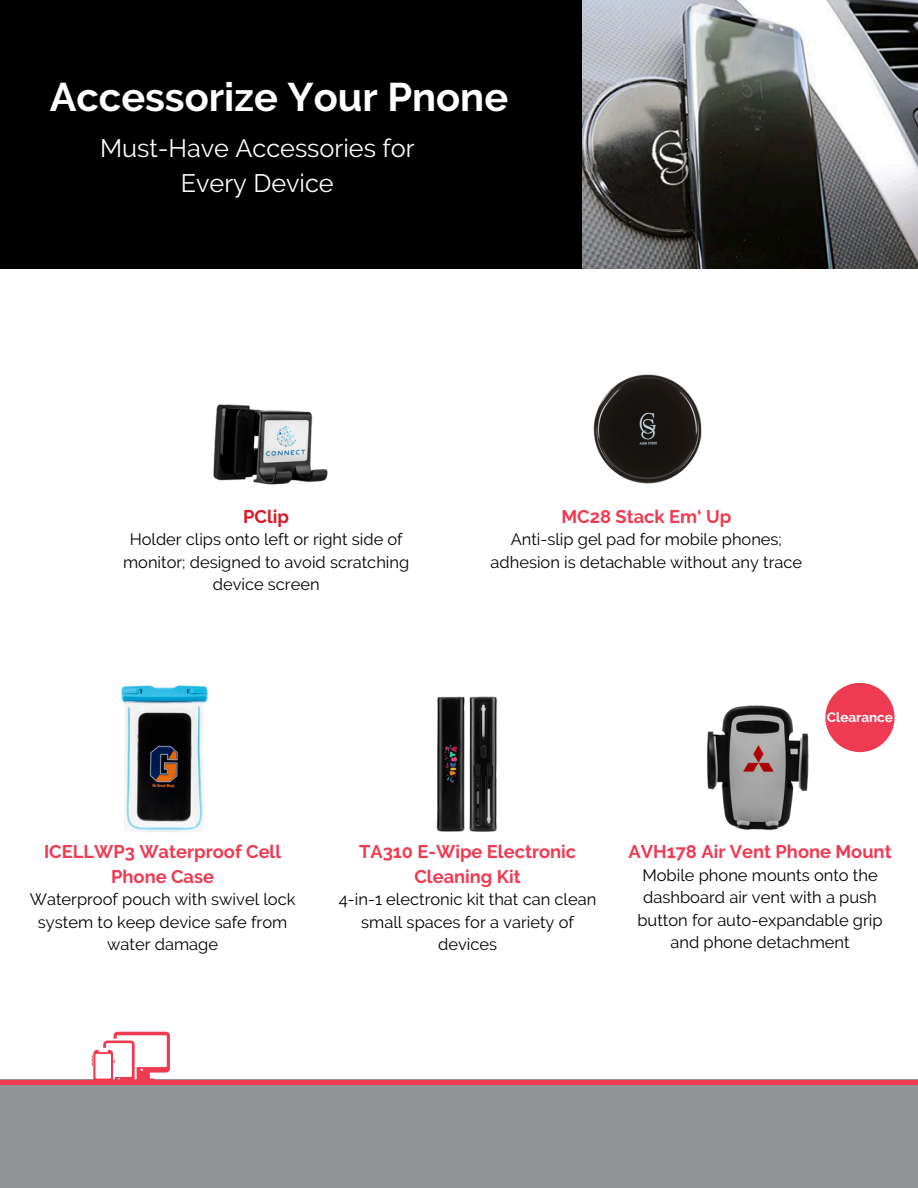
<style>
.page{position:relative;width:918px;height:1188px;background:#fff}
.page>*{position:absolute;margin:0;border:0;box-sizing:border-box;transform-origin:0 0}
.t1{font:700 39.75px "Raleway";color:#fff}
.t2{font:25.2px/34.8px "Raleway";color:#fff;text-align:center}
.t3{font:700 18.3px/24.8px "Raleway";color:#ef3b52;text-align:center}
.t4{font:700 18.3px "Raleway";color:#db1826}
.t5{font:16.5px/22.5px "Raleway";color:#000;text-align:center}
.t6{font:700 13.5px "Raleway";color:#fff}
</style>
<div class="page">
<div style="left:0;top:0;width:918px;height:268px;background:#000"></div>
<div style="left:0;top:1080px;width:918px;height:108px;background:#929497"></div>
<div style="left:0;top:1080px;width:918px;height:5px;background:#ef3b52"></div>
<img style="left:213px;top:404px;width:115px;height:81px">
<img style="left:593px;top:374px;width:109px;height:110px">
<img style="left:121px;top:685px;width:87px;height:147px">
<img style="left:436px;top:696px;width:61px;height:136px">
<img style="left:706px;top:693px;width:129px;height:138px">
<img style="left:582px;top:0;width:336px;height:268px">
<svg style="left:92px;top:1032px;width:78px;height:48px"></svg>
<div style="left:825px;top:683px;width:70px;height:69px;background:#ef3b52;border-radius:50%"></div>
<p class="t1" style="left:50px;top:74px;width:460px">Accessorize Your Pnone</p>
<p class="t2" style="left:100px;top:130px;width:316px">Must-Have Accessories for<br>Every Device</p>
<h3 class="t4" style="left:243px;top:506px;width:47px">PClip</h3>
<h3 class="t5" style="left:123px;top:528px;width:288px">Holder clips onto left or right side of monitor; designed to avoid scratching device screen</h3>
<p class="t3" style="left:561px;top:504px;width:171px">MC28 Stack Em‘ Up</p>
<p class="t5" style="left:491px;top:528px;width:313px">Anti-slip gel pad for mobile phones; adhesion is detachable without any trace</p>
<h3 class="t6" style="left:827px;top:709px;width:68px">Clearance</h3>
<h3 class="t3" style="left:44px;top:839px;width:239px">ICELLWP3 Waterproof Cell<br>Phone Case</h3>
<h3 class="t5" style="left:30px;top:888px;width:267px">Waterproof pouch with swivel lock system to keep device safe from water damage</h3>
<p class="t3" style="left:359px;top:839px;width:219px">TA310 E-Wipe Electronic<br>Cleaning Kit</p>
<p class="t5" style="left:339px;top:888px;width:259px">4-in-1 electronic kit that can clean small spaces for a variety of devices</p>
<h3 class="t3" style="left:628px;top:839px;width:265px">AVH178 Air Vent Phone Mount</h3>
<h3 class="t5" style="left:637px;top:864px;width:247px">Mobile phone mounts onto the dashboard air vent with a push button for auto-expandable grip and phone detachment</h3>
</div>
